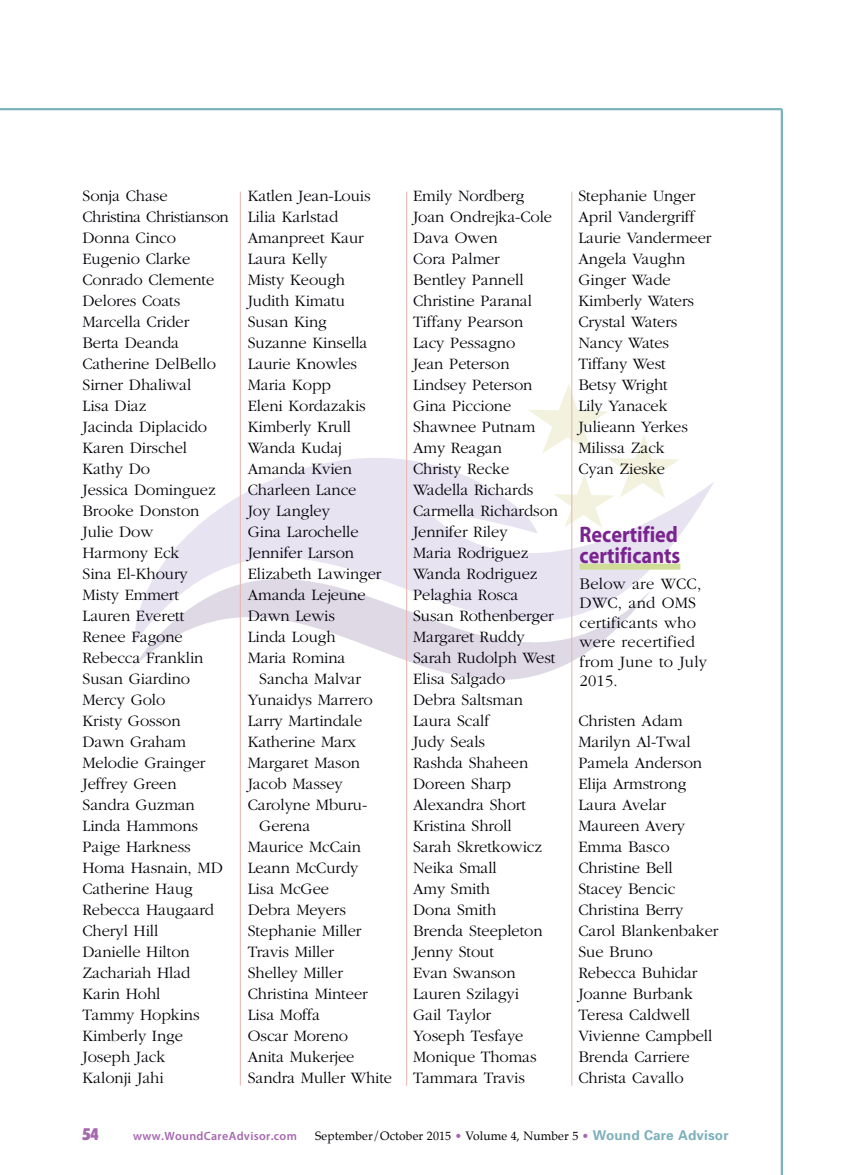
<style>
.page{position:relative;width:864px;height:1175px;background:#fff}
.page>*{position:absolute;margin:0;border:0;box-sizing:border-box;transform-origin:0 0}
.t1{font:700 22.5px/21px "Myriad Pro";color:#7a248f;scale:.9 1}
.t2{font:300 16.5px/21px "Garamond";letter-spacing:-.005em;color:#000006}
.t3{font:300 16.5px/19.5px "Garamond";letter-spacing:.015em;color:#000006}
.t4{font:900 condensed 16.5px "Futura BT";color:#a567af}
.t5{font:12px "Palatino";letter-spacing:.01em;color:#000006}
.t6{font:600 12px "Myriad Pro";letter-spacing:.025em;color:#a567af}
.s1{color:#a567af}
.s2{font-family:"Univers";font-weight:700;font-size:13.5px;color:#7db1bb}
</style>
<div class="page">
<hr style="left:781px;top:109px;width:2px;height:1065px;background:#7db1bb">
<hr style="left:0;top:108px;width:782px;height:2px;background:#7db1bb">
<svg style="left:239px;top:383px;width:475px;height:187px"></svg>
<svg style="left:528px;top:383px;width:152px;height:145px"></svg>
<svg style="left:132px;top:456px;width:520px;height:249px"></svg>
<hr style="left:240px;top:192px;width:1px;height:893px;background:#e7b3ad">
<hr style="left:571px;top:192px;width:1px;height:893px;background:#e7b3ad">
<hr style="left:406px;top:192px;width:1px;height:893px;background:#e7b3ad">
<div style="left:580px;top:563px;width:100px;height:6px;background:#cfdd98"></div>
<p class="t2" style="left:82px;top:185px;width:148px">Sonja Chase<br>Christina Christianson<br>Donna Cinco<br>Eugenio Clarke<br>Conrado Clemente<br>Delores Coats<br>Marcella Crider<br>Berta Deanda<br>Catherine DelBello<br>Sirner Dhaliwal<br>Lisa Diaz<br>Jacinda Diplacido<br>Karen Dirschel<br>Kathy Do<br>Jessica Dominguez<br>Brooke Donston<br>Julie Dow<br>Harmony Eck<br>Sina El-Khoury<br>Misty Emmert<br>Lauren Everett<br>Renee Fagone<br>Rebecca Franklin<br>Susan Giardino<br>Mercy Golo<br>Kristy Gosson<br>Dawn Graham<br>Melodie Grainger<br>Jeffrey Green<br>Sandra Guzman<br>Linda Hammons<br>Paige Harkness<br>Homa Hasnain, MD<br>Catherine Haug<br>Rebecca Haugaard<br>Cheryl Hill<br>Danielle Hilton<br>Zachariah Hlad<br>Karin Hohl<br>Tammy Hopkins<br>Kimberly Inge<br>Joseph Jack<br>Kalonji Jahi</p>
<p class="t2" style="left:248px;top:185px;width:135px">Katlen Jean-Louis<br>Lilia Karlstad<br>Amanpreet Kaur<br>Laura Kelly<br>Misty Keough<br>Judith Kimatu<br>Susan King<br>Suzanne Kinsella<br>Laurie Knowles<br>Maria Kopp<br>Eleni Kordazakis<br>Kimberly Krull<br>Wanda Kudaj<br>Amanda Kvien<br>Charleen Lance<br>Joy Langley<br>Gina Larochelle<br>Jennifer Larson<br>Elizabeth Lawinger<br>Amanda Lejeune<br>Dawn Lewis<br>Linda Lough<br>Maria Romina</p>
<p class="t2" style="left:259px;top:668px;width:103px">Sancha Malvar</p>
<p class="t2" style="left:248px;top:689px;width:126px">Yunaidys Marrero</p>
<p class="t2" style="left:248px;top:710px;width:116px">Larry Martindale</p>
<p class="t2" style="left:248px;top:731px;width:110px">Katherine Marx</p>
<p class="t2" style="left:248px;top:752px;width:114px">Margaret Mason</p>
<p class="t2" style="left:248px;top:773px;width:96px">Jacob Massey</p>
<p class="t2" style="left:248px;top:794px;width:121px">Carolyne Mburu-</p>
<p class="t2" style="left:259px;top:815px;width:53px">Gerena</p>
<p class="t2" style="left:248px;top:836px;width:115px">Maurice McCain</p>
<p class="t2" style="left:248px;top:857px;width:112px">Leann McCurdy</p>
<p class="t2" style="left:248px;top:878px;width:83px">Lisa McGee</p>
<p class="t2" style="left:248px;top:899px;width:100px">Debra Meyers</p>
<p class="t2" style="left:248px;top:920px;width:115px">Stephanie Miller</p>
<p class="t2" style="left:248px;top:941px;width:88px">Travis Miller</p>
<p class="t2" style="left:248px;top:962px;width:97px">Shelley Miller</p>
<p class="t2" style="left:248px;top:983px;width:121px">Christina Minteer</p>
<p class="t2" style="left:248px;top:1004px;width:74px">Lisa Moffa</p>
<p class="t2" style="left:248px;top:1025px;width:102px">Oscar Moreno</p>
<p class="t2" style="left:248px;top:1046px;width:108px">Anita Mukerjee</p>
<p class="t2" style="left:248px;top:1067px;width:146px">Sandra Muller White</p>
<p class="t2" style="left:413px;top:185px;width:147px">Emily Nordberg<br>Joan Ondrejka-Cole<br>Dava Owen<br>Cora Palmer<br>Bentley Pannell<br>Christine Paranal<br>Tiffany Pearson<br>Lacy Pessagno<br>Jean Peterson<br>Lindsey Peterson<br>Gina Piccione<br>Shawnee Putnam<br>Amy Reagan<br>Christy Recke<br>Wadella Richards<br>Carmella Richardson<br>Jennifer Riley<br>Maria Rodriguez<br>Wanda Rodriguez<br>Pelaghia Rosca<br>Susan Rothenberger<br>Margaret Ruddy<br>Sarah Rudolph West<br>Elisa Salgado<br>Debra Saltsman<br>Laura Scalf<br>Judy Seals<br>Rashda Shaheen<br>Doreen Sharp<br>Alexandra Short<br>Kristina Shroll<br>Sarah Skretkowicz<br>Neika Small<br>Amy Smith<br>Dona Smith<br>Brenda Steepleton<br>Jenny Stout<br>Evan Swanson<br>Lauren Szilagyi<br>Gail Taylor<br>Yoseph Tesfaye<br>Monique Thomas<br>Tammara Travis</p>
<p class="t2" style="left:578px;top:185px;width:135px">Stephanie Unger<br>April Vandergriff<br>Laurie Vandermeer<br>Angela Vaughn<br>Ginger Wade<br>Kimberly Waters<br>Crystal Waters<br>Nancy Wates<br>Tiffany West<br>Betsy Wright<br>Lily Yanacek<br>Julieann Yerkes<br>Milissa Zack<br>Cyan Zieske</p>
<h1 class="t1" style="left:580px;top:525px;width:114px">Recertified certificants</h1>
<p class="t3" style="left:580px;top:573px;width:129px">Below are WCC,<br>DWC, and OMS certificants who were recertified from June to July<br>2015.</p>
<p class="t2" style="left:578px;top:710px;width:142px">Christen Adam<br>Marilyn Al-Twal<br>Pamela Anderson<br>Elija Armstrong<br>Laura Avelar<br>Maureen Avery<br>Emma Basco<br>Christine Bell<br>Stacey Bencic<br>Christina Berry<br>Carol Blankenbaker<br>Sue Bruno<br>Rebecca Buhidar<br>Joanne Burbank<br>Teresa Caldwell<br>Vivienne Campbell<br>Brenda Carriere<br>Christa Cavallo</p>
<p class="t4" style="left:82px;top:1127px;width:18px">54</p>
<p class="t6" style="left:133px;top:1131px;width:165px">www.WoundCareAdvisor.com</p>
<p class="t5" style="left:315px;top:1130px;width:415px">September/October 2015 <span class="s1">•</span> Volume 4, Number 5 <span class="s1">•</span> <span class="s2">Wound Care Advisor</span></p>
</div>
